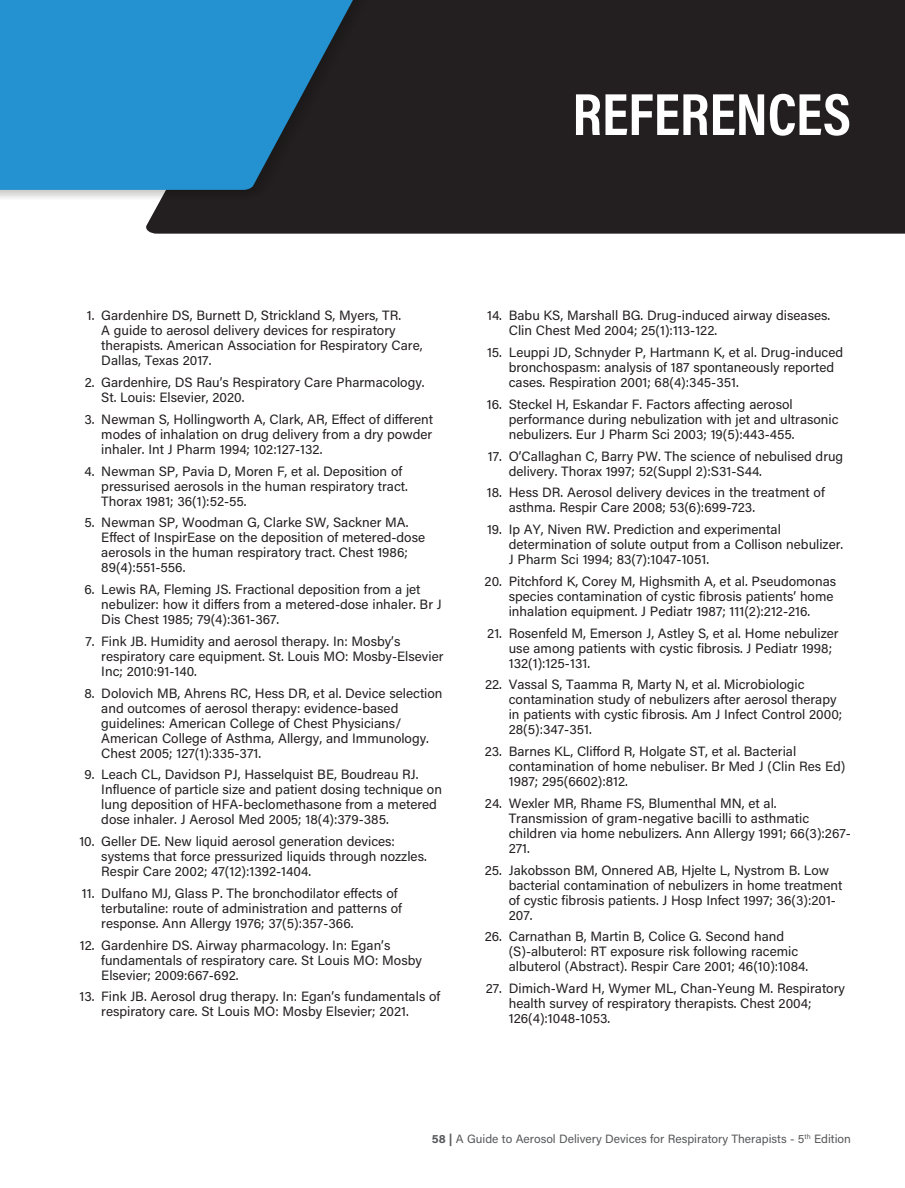
<style>
.page{position:relative;width:905px;height:1188px;background:#fff}
.page>*{position:absolute;margin:0;border:0;box-sizing:border-box;transform-origin:0 0}
.Page_Headline{font:700 60px "Acumin Pro Cond";letter-spacing:-.005em;color:#fff}
.t1{font:13.5px/15px "Acumin Pro";color:#231f20}
.t2{font:12px "Acumin Pro";color:#57585a}
.s1{font-weight:700}
</style>
<div class="page">
<div style="left:146px;top:0;width:758px;height:234px;background:#231f20"></div>
<svg style="left:0;top:0;width:361px;height:190px;background:#237eb2"></svg>
<p class="Page_Headline" style="left:572px;top:75px;width:280px">REFERENCES</p>
<p class="t1" style="left:101px;top:308px;width:323px;text-indent:-14px">1. Gardenhire DS, Burnett D, Strickland S, Myers, TR.<br>A guide to aerosol delivery devices for respiratory therapists. American Association for Respiratory Care, Dallas, Texas 2017.</p>
<p class="t1" style="left:101px;top:374px;width:325px;text-indent:-17px">2. Gardenhire, DS Rau’s Respiratory Care Pharmacology.<br>St. Louis: Elsevier, 2020.</p>
<p class="t1" style="left:101px;top:411px;width:333px;text-align:justify;text-indent:-17px">3. Newman S, Hollingworth A, Clark, AR, Effect of different modes of inhalation on drug delivery from a dry powder inhaler. Int J Pharm 1994; 102:127-132.</p>
<p class="t1" style="left:101px;top:463px;width:308px;text-indent:-17px">4. Newman SP, Pavia D, Moren F, et al. Deposition of pressurised aerosols in the human respiratory tract.<br>Thorax 1981; 36(1):52-55.</p>
<p class="t1" style="left:101px;top:515px;width:325px;text-indent:-17px">5. Newman SP, Woodman G, Clarke SW, Sackner MA.<br>Effect of InspirEase on the deposition of metered-dose aerosols in the human respiratory tract. Chest 1986; 89(4):551-556.</p>
<p class="t1" style="left:101px;top:581px;width:342px;text-indent:-17px">6. Lewis RA, Fleming JS. Fractional deposition from a jet nebulizer: how it differs from a metered-dose inhaler. Br J<br>Dis Chest 1985; 79(4):361-367.</p>
<p class="t1" style="left:101px;top:633px;width:344px;text-indent:-16px">7. Fink JB. Humidity and aerosol therapy. In: Mosby’s respiratory care equipment. St. Louis MO: Mosby-Elsevier<br>Inc; 2010:91-140.</p>
<p class="t1" style="left:101px;top:685px;width:343px;text-indent:-17px">8. Dolovich MB, Ahrens RC, Hess DR, et al. Device selection and outcomes of aerosol therapy: evidence-based guidelines: American College of Chest Physicians/ American College of Asthma, Allergy, and Immunology.<br>Chest 2005; 127(1):335-371.</p>
<p class="t1" style="left:101px;top:767px;width:342px;text-indent:-17px">9. Leach CL, Davidson PJ, Hasselquist BE, Boudreau RJ.<br>Influence of particle size and patient dosing technique on lung deposition of HFA-beclomethasone from a metered dose inhaler. J Aerosol Med 2005; 18(4):379-385.</p>
<p class="t1" style="left:101px;top:833px;width:327px;text-indent:-22px">10. Geller DE. New liquid aerosol generation devices: systems that force pressurized liquids through nozzles.<br>Respir Care 2002; 47(12):1392-1404.</p>
<p class="t1" style="left:101px;top:885px;width:302px;text-indent:-19px">11. Dulfano MJ, Glass P. The bronchodilator effects of terbutaline: route of administration and patterns of response. Ann Allergy 1976; 37(5):357-366.</p>
<p class="t1" style="left:101px;top:937px;width:322px;text-indent:-21px">12. Gardenhire DS. Airway pharmacology. In: Egan’s fundamentals of respiratory care. St Louis MO: Mosby<br>Elsevier; 2009:667-692.</p>
<p class="t1" style="left:101px;top:989px;width:340px;text-indent:-22px">13. Fink JB. Aerosol drug therapy. In: Egan’s fundamentals of respiratory care. St Louis MO: Mosby Elsevier; 2021.</p>
<p class="t1" style="left:508px;top:308px;width:323px;text-indent:-22px">14. Babu KS, Marshall BG. Drug-induced airway diseases.<br>Clin Chest Med 2004; 25(1):113-122.</p>
<p class="t1" style="left:508px;top:344px;width:336px;text-indent:-22px">15. Leuppi JD, Schnyder P, Hartmann K, et al. Drug-induced bronchospasm: analysis of 187 spontaneously reported cases. Respiration 2001; 68(4):345-351.</p>
<p class="t1" style="left:508px;top:396px;width:331px;text-indent:-22px">16. Steckel H, Eskandar F. Factors affecting aerosol performance during nebulization with jet and ultrasonic nebulizers. Eur J Pharm Sci 2003; 19(5):443-455.</p>
<p class="t1" style="left:508px;top:448px;width:336px;text-indent:-21px">17. O’Callaghan C, Barry PW. The science of nebulised drug delivery. Thorax 1997; 52(Suppl 2):S31-S44.</p>
<p class="t1" style="left:508px;top:485px;width:317px;text-indent:-22px">18. Hess DR. Aerosol delivery devices in the treatment of asthma. Respir Care 2008; 53(6):699-723.</p>
<p class="t1" style="left:508px;top:521px;width:336px;text-indent:-22px">19. Ip AY, Niven RW. Prediction and experimental determination of solute output from a Collison nebulizer.<br>J Pharm Sci 1994; 83(7):1047-1051.</p>
<p class="t1" style="left:508px;top:573px;width:329px;text-indent:-24px">20. Pitchford K, Corey M, Highsmith A, et al. Pseudomonas species contamination of cystic fibrosis patients’ home inhalation equipment. J Pediatr 1987; 111(2):212-216.</p>
<p class="t1" style="left:508px;top:625px;width:331px;text-indent:-21px">21. Rosenfeld M, Emerson J, Astley S, et al. Home nebulizer use among patients with cystic fibrosis. J Pediatr 1998;<br>132(1):125-131.</p>
<p class="t1" style="left:508px;top:677px;width:335px;text-indent:-24px">22. Vassal S, Taamma R, Marty N, et al. Microbiologic contamination study of nebulizers after aerosol therapy in patients with cystic fibrosis. Am J Infect Control 2000; 28(5):347-351.</p>
<p class="t1" style="left:508px;top:743px;width:338px;text-indent:-24px">23. Barnes KL, Clifford R, Holgate ST, et al. Bacterial contamination of home nebuliser. Br Med J (Clin Res Ed)<br>1987; 295(6602):812.</p>
<p class="t1" style="left:508px;top:795px;width:344px;text-indent:-24px">24. Wexler MR, Rhame FS, Blumenthal MN, et al.<br>Transmission of gram-negative bacilli to asthmatic children via home nebulizers. Ann Allergy 1991; 66(3):267- 271.</p>
<p class="t1" style="left:508px;top:862px;width:335px;text-indent:-24px">25. Jakobsson BM, Onnered AB, Hjelte L, Nystrom B. Low bacterial contamination of nebulizers in home treatment of cystic fibrosis patients. J Hosp Infect 1997; 36(3):201- 207.</p>
<p class="t1" style="left:508px;top:929px;width:301px;text-indent:-24px">26. Carnathan B, Martin B, Colice G. Second hand (S)-albuterol: RT exposure risk following racemic albuterol (Abstract). Respir Care 2001; 46(10):1084.</p>
<p class="t1" style="left:508px;top:980px;width:338px;text-indent:-23px">27. Dimich-Ward H, Wymer ML, Chan-Yeung M. Respiratory health survey of respiratory therapists. Chest 2004;<br>126(4):1048-1053.</p>
<p class="t2" style="left:432px;top:1130px;width:420px"><span class="s1">58 |</span> A Guide to Aerosol Delivery Devices for Respiratory Therapists - 5<sup>th</sup> Edition</p>
</div>
